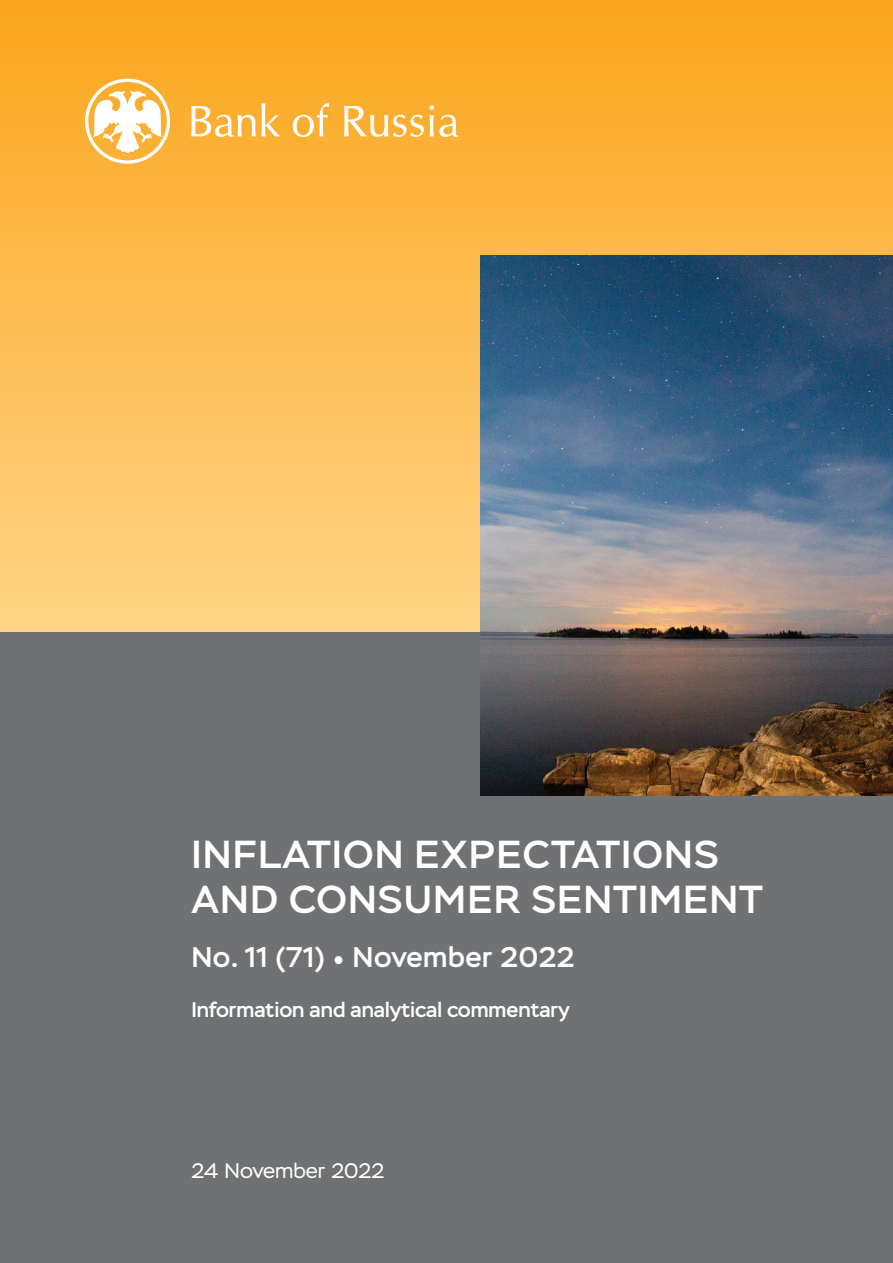
<style>
.page{position:relative;width:893px;height:1263px;background:#fff}
.page>*{position:absolute;margin:0;border:0;box-sizing:border-box;transform-origin:0 0}
.t1{font:500 39px/45px "Stem";letter-spacing:.03em;color:#fff}
.t2{font:500 28.5px "Stem";letter-spacing:.02em;color:#fff}
.t3{font:500 21px "Stem";color:#fff}
.t4{font:21px "Stem";color:#fff}
</style>
<div class="page">
<div style="left:0;top:631px;width:893px;height:632px;background:#6f7172"></div>
<div style="left:0;top:0;width:893px;height:631px;background:linear-gradient(to bottom,#faa61d,#ffd487)"></div>
<svg style="left:191px;top:103px;width:89px;height:34px"></svg>
<svg style="left:293px;top:103px;width:36px;height:34px"></svg>
<svg style="left:344px;top:105px;width:114px;height:32px"></svg>
<svg style="left:85px;top:79px;width:85px;height:85px"></svg>
<img style="left:480px;top:255px;width:413px;height:540px">
<p class="t1" style="left:192px;top:832px;width:573px">INFLATION EXPECTATIONS<br>AND CONSUMER SENTIMENT</p>
<p class="t2" style="left:191px;top:939px;width:385px">No. 11 (71) • November 2022</p>
<p class="t3" style="left:191px;top:996px;width:380px">Information and analytical commentary</p>
<p class="t4" style="left:191px;top:1158px;width:194px">24 November 2022</p>
</div>
